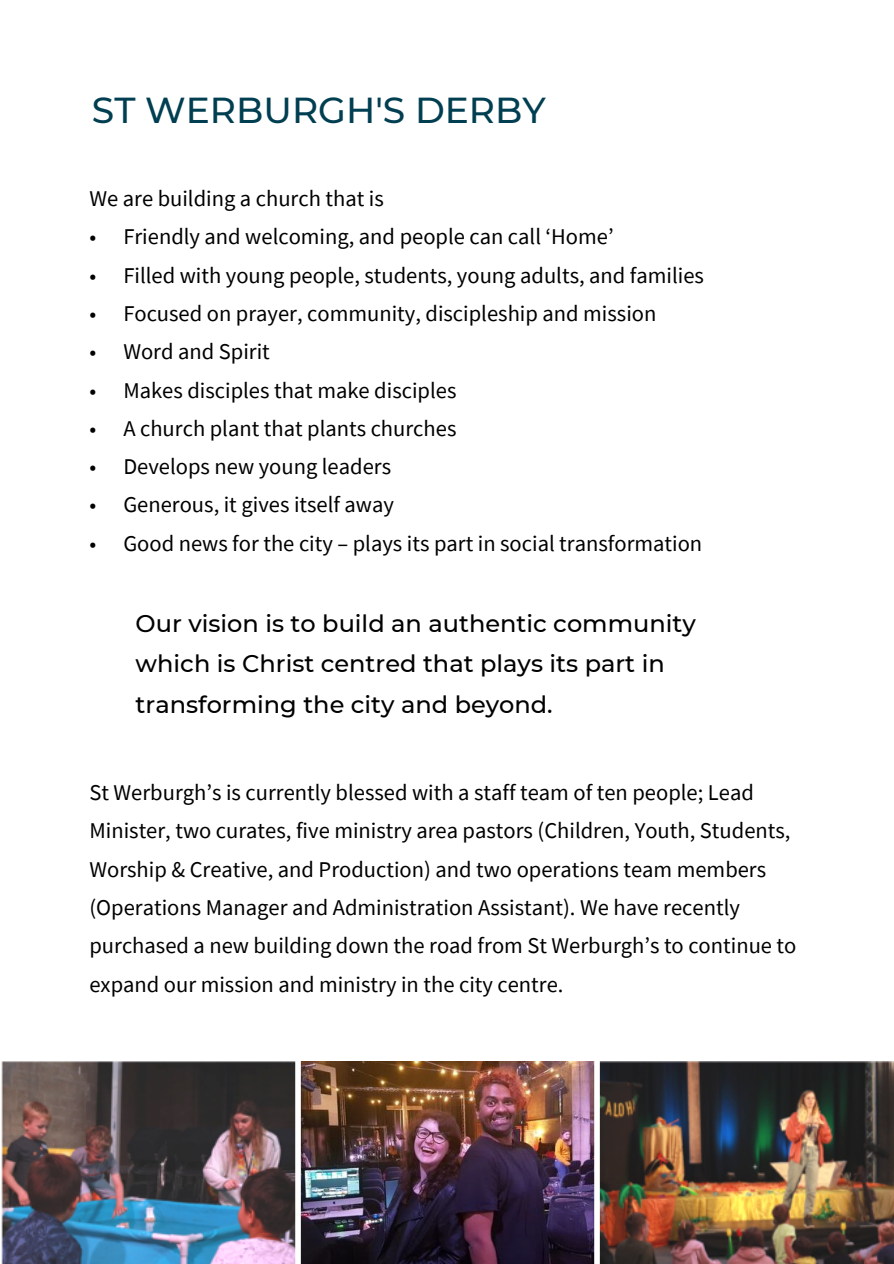
<style>
.page{position:relative;width:894px;height:1264px;background:#fff}
.page>*{position:absolute;margin:0;border:0;box-sizing:border-box;transform-origin:0 0}
.t1{font:500 36px "Montserrat";color:#003e51}
.t2{font:500 24px/40.5px "Montserrat";color:#000}
.t3{font:22.5px/38.2px "Source Sans Pro";color:#000}
</style>
<div class="page">
<img style="left:319px;top:1061px;width:574px;height:202px">
<img style="left:2px;top:1061px;width:317px;height:202px">
<div style="left:295px;top:1058px;width:6px;height:205px;background:#fff"></div>
<div style="left:594px;top:1058px;width:5px;height:205px;background:#fff"></div>
<p class="t1" style="left:92px;top:88px;width:455px">ST WERBURGH'S DERBY</p>
<p class="t3" style="left:89px;top:179px;width:296px">We are building a church that is</p>
<p class="t3" style="left:89px;top:217px;width:525px">• Friendly and welcoming, and people can call ‘Home’</p>
<p class="t3" style="left:89px;top:255px;width:616px">• Filled with young people, students, young adults, and families</p>
<p class="t3" style="left:89px;top:294px;width:568px">• Focused on prayer, community, discipleship and mission</p>
<p class="t3" style="left:89px;top:332px;width:182px">• Word and Spirit</p>
<p class="t3" style="left:89px;top:370px;width:368px">• Makes disciples that make disciples</p>
<p class="t3" style="left:89px;top:409px;width:368px">• A church plant that plants churches</p>
<p class="t3" style="left:89px;top:447px;width:303px">• Develops new young leaders</p>
<p class="t3" style="left:89px;top:485px;width:306px">• Generous, it gives itself away</p>
<p class="t3" style="left:89px;top:523px;width:614px">• Good news for the city – plays its part in social transformation</p>
<p class="t2" style="left:136px;top:603px;width:561px">Our vision is to build an authentic community which is Christ centred that plays its part in transforming the city and beyond.</p>
<p class="t3" style="left:89px;top:773px;width:708px">St Werburgh’s is currently blessed with a staff team of ten people; Lead Minister, two curates, five ministry area pastors (Children, Youth, Students, Worship &amp; Creative, and Production) and two operations team members (Operations Manager and Administration Assistant). We have recently purchased a new building down the road from St Werburgh’s to continue to expand our mission and ministry in the city centre.</p>
</div>
